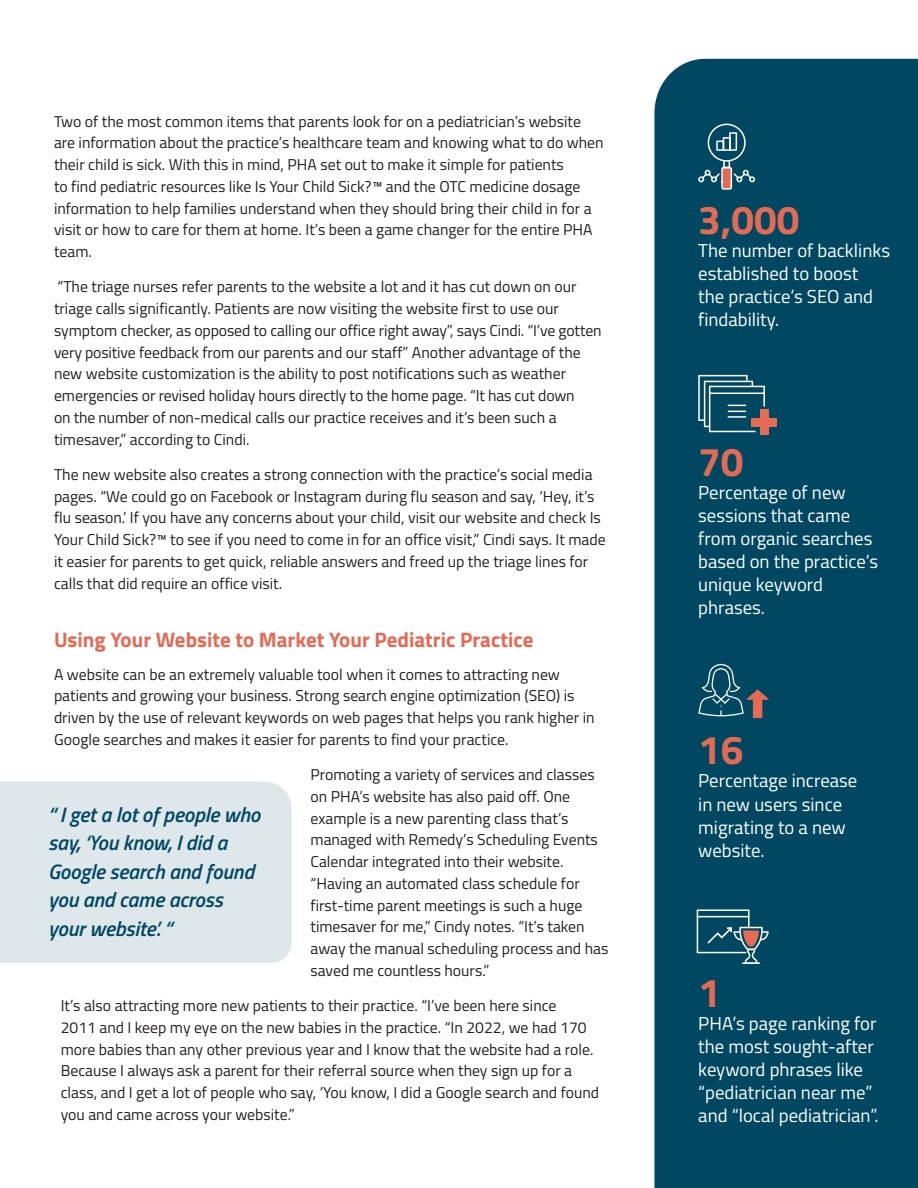
<style>
.page{position:relative;width:918px;height:1188px;background:#fff}
.page>*{position:absolute;margin:0;border:0;box-sizing:border-box;transform-origin:0 0}
.t1{font:700 40.35px "Titillium Web";color:#e56a54}
.t2{font:italic 600 21px/28.5px "Titillium Web";letter-spacing:-.005em;color:#004862}
.t3{font:700 21px "Titillium Web";color:#e56a54}
.t4{font:18.75px/23.1px "Titillium Web";color:#fff}
.t5{font:15.75px/21.8px "Titillium Web";color:#231f20}
</style>
<div class="page">
<div style="left:654px;top:59px;width:264px;height:1129px;background:#004862"></div>
<svg style="left:696px;top:909px;width:73px;height:112px;background:#18566d"></svg>
<svg style="left:698px;top:663px;width:71px;height:55px;background:#295b6f"></svg>
<div style="left:760px;top:409px;width:8px;height:26px;background:#e66b54"></div>
<div style="left:752px;top:418px;width:25px;height:8px;background:#e66b54"></div>
<svg style="left:698px;top:374px;width:68px;height:59px"></svg>
<div style="left:708px;top:124px;width:38px;height:38px;border:2px solid #fff;border-radius:50%"></div>
<div style="left:723px;top:160px;width:7px;height:8px;border:2px solid #fff"></div>
<svg style="left:716px;top:131px;width:22px;height:21px"></svg>
<svg style="left:698px;top:166px;width:58px;height:24px"></svg>
<div style="left:0;top:782px;width:292px;height:181px;background:#dee7ea"></div>
<p class="t5" style="left:54px;top:110px;width:551px">Two of the most common items that parents look for on a pediatrician’s website are information about the practice’s healthcare team and knowing what to do when their child is sick. With this in mind, PHA set out to make it simple for patients<br>to find pediatric resources like Is Your Child Sick?™ and the OTC medicine dosage information to help families understand when they should bring their child in for a visit or how to care for them at home. It’s been a game changer for the entire PHA team.</p>
<p class="t5" style="left:54px;top:275px;width:549px">“The triage nurses refer parents to the website a lot and it has cut down on our triage calls significantly. Patients are now visiting the website first to use our symptom checker, as opposed to calling our office right away”, says Cindi. “I’ve gotten very positive feedback from our parents and our staff” Another advantage of the new website customization is the ability to post notifications such as weather emergencies or revised holiday hours directly to the home page. “It has cut down<br>on the number of non-medical calls our practice receives and it’s been such a timesaver,” according to Cindi.</p>
<p class="t5" style="left:54px;top:463px;width:553px">The new website also creates a strong connection with the practice’s social media pages. “We could go on Facebook or Instagram during flu season and say, ‘Hey, it’s flu season.’ If you have any concerns about your child, visit our website and check Is Your Child Sick?™ to see if you need to come in for an office visit,” Cindi says. It made it easier for parents to get quick, reliable answers and freed up the triage lines for calls that did require an office visit.</p>
<p class="t3" style="left:54px;top:624px;width:481px">Using Your Website to Market Your Pediatric Practice</p>
<p class="t5" style="left:54px;top:663px;width:542px">A website can be an extremely valuable tool when it comes to attracting new patients and growing your business. Strong search engine optimization (SEO) is driven by the use of relevant keywords on web pages that helps you rank higher in Google searches and makes it easier for parents to find your practice.</p>
<p class="t5" style="left:310px;top:763px;width:299px">Promoting a variety of services and classes on PHA’s website has also paid off. One example is a new parenting class that’s managed with Remedy’s Scheduling Events Calendar integrated into their website. “Having an automated class schedule for first-time parent meetings is such a huge timesaver for me,” Cindy notes. “It’s taken away the manual scheduling process and has saved me countless hours.”</p>
<p class="t5" style="left:61px;top:994px;width:540px">It’s also attracting more new patients to their practice. “I’ve been here since<br>2011 and I keep my eye on the new babies in the practice. “In 2022, we had 170 more babies than any other previous year and I know that the website had a role.<br>Because I always ask a parent for their referral source when they sign up for a class, and I get a lot of people who say, ‘You know, I did a Google search and found you and came across your website.”</p>
<p class="t2" style="left:48px;top:799px;width:214px">“ I get a lot of people who say, ‘You know, I did a<br>Google search and found you and came across your website’. “</p>
<p class="t1" style="left:698px;top:189px;width:102px">3,000</p>
<p class="t4" style="left:698px;top:238px;width:193px">The number of backlinks established to boost<br>the practice’s SEO and findability.</p>
<p class="t1" style="left:698px;top:431px;width:47px">70</p>
<p class="t4" style="left:698px;top:480px;width:182px">Percentage of new sessions that came from organic searches based on the practice’s unique keyword phrases.</p>
<p class="t1" style="left:698px;top:719px;width:47px">16</p>
<p class="t4" style="left:698px;top:768px;width:161px">Percentage increase in new users since migrating to a new website.</p>
<p class="t1" style="left:698px;top:962px;width:24px">1</p>
<p class="t4" style="left:698px;top:1011px;width:182px">PHA’s page ranking for the most sought-after keyword phrases like “pediatrician near me” and “local pediatrician”.</p>
</div>
